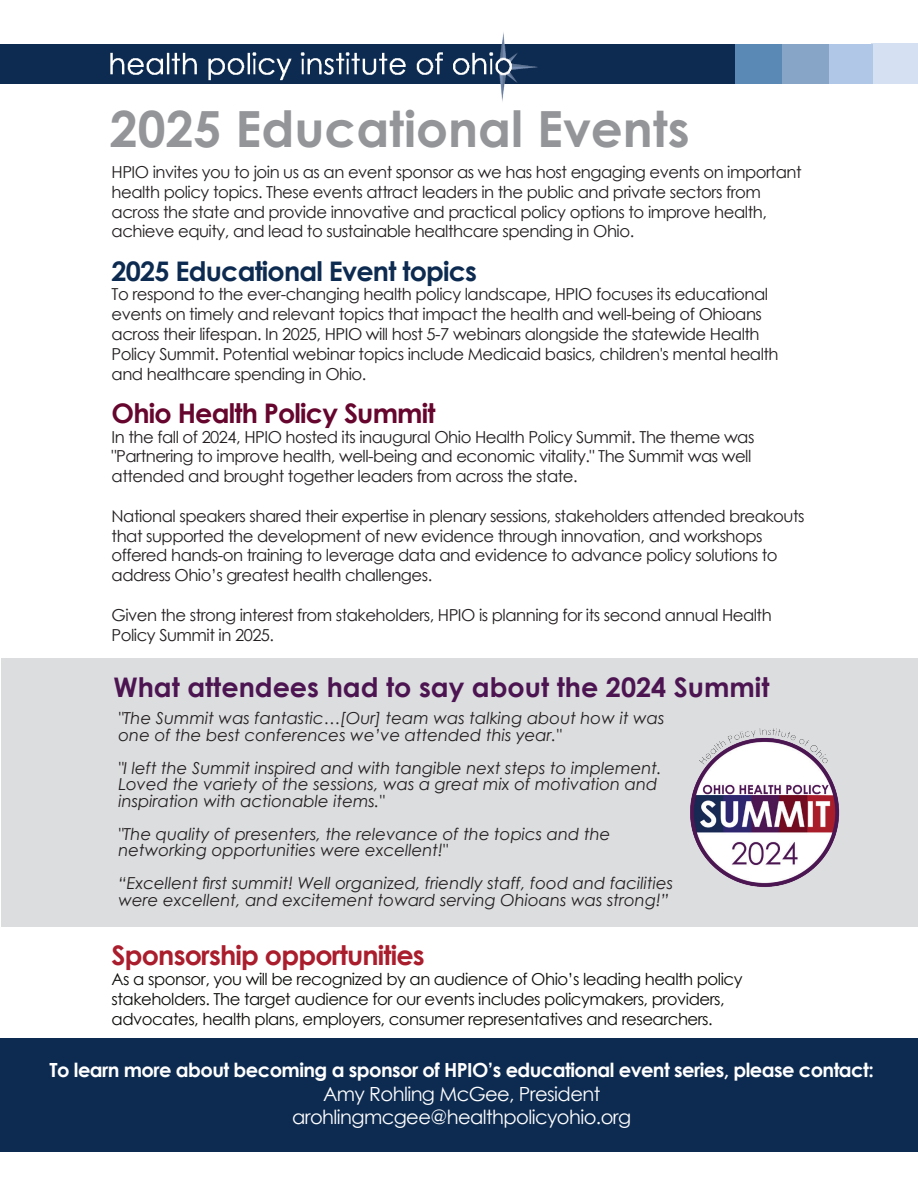
<style>
.page{position:relative;width:918px;height:1188px;background:#fff}
.page>*{position:absolute;margin:0;border:0;box-sizing:border-box;transform-origin:0 0}
.t1{font:700 49.95px "Century Gothic Pro";color:#939598}
.t2{font:700 27px "Century Gothic";color:#4c1552}
.t3{font:700 27px "Century Gothic";letter-spacing:-.03em;color:#0d2b51}
.t4{font:700 27px "Century Gothic";letter-spacing:-.03em;color:#aa1d2d}
.t5{font:700 27px "Century Gothic";letter-spacing:-.03em;color:#66052d}
.t6{font:700 19.5px "Century Gothic";letter-spacing:-.03em;color:#fff}
.t7{font:19.5px/23.4px "Century Gothic";letter-spacing:-.03em;color:#fff;text-align:center}
.t8{font:16.5px/19.8px "Century Gothic";letter-spacing:-.03em;color:#231f20}
.t9{font:italic 16.5px/16.5px "Century Gothic";color:#231f20}
.t10{font:16.5px/19.8px "Century Gothic";letter-spacing:-.03em;color:#0d0e0a}
</style>
<div class="page">
<div style="left:0;top:1039px;width:918px;height:113px;background:#0d2b51"></div>
<div style="left:0;top:44px;width:918px;height:39px;background:#0d2b51"></div>
<img style="left:106px;top:32px;width:435px;height:70px">
<div style="left:2px;top:659px;width:916px;height:268px;background:#dcdddf"></div>
<img style="left:690px;top:728px;width:150px;height:159px">
<div style="left:871px;top:43px;width:47px;height:41px;background:#d5e1f2"></div>
<div style="left:827px;top:44px;width:46px;height:39px;background:#b0c7e7"></div>
<div style="left:782px;top:44px;width:46px;height:39px;background:#87a5c7"></div>
<div style="left:736px;top:44px;width:46px;height:39px;background:#5989b4"></div>
<h1 class="t1" style="left:110px;top:97px;width:582px">2025 Educational Events</h1>
<p class="t8" style="left:112px;top:162px;width:692px">HPIO invites you to join us as an event sponsor as we has host engaging events on important health policy topics. These events attract leaders in the public and private sectors from across the state and provide innovative and practical policy options to improve health, achieve equity, and lead to sustainable healthcare spending in Ohio.</p>
<h2 class="t3" style="left:112px;top:250px;width:367px">2025 Educational Event topics</h2>
<p class="t8" style="left:112px;top:284px;width:669px">To respond to the ever-changing health policy landscape, HPIO focuses its educational events on timely and relevant topics that impact the health and well-being of Ohioans across their lifespan. In 2025, HPIO will host 5-7 webinars alongside the statewide Health Policy Summit. Potential webinar topics include Medicaid basics, children's mental health and healthcare spending in Ohio.</p>
<h2 class="t5" style="left:112px;top:392px;width:325px">Ohio Health Policy Summit</h2>
<p class="t8" style="left:112px;top:426px;width:644px">In the fall of 2024, HPIO hosted its inaugural Ohio Health Policy Summit. The theme was "Partnering to improve health, well-being and economic vitality." The Summit was well attended and brought together leaders from across the state.</p>
<p class="t8" style="left:112px;top:506px;width:695px">National speakers shared their expertise in plenary sessions, stakeholders attended breakouts that supported the development of new evidence through innovation, and workshops offered hands-on training to leverage data and evidence to advance policy solutions to address Ohio’s greatest health challenges.</p>
<p class="t8" style="left:112px;top:605px;width:662px">Given the strong interest from stakeholders, HPIO is planning for its second annual Health<br>Policy Summit in 2025.</p>
<h2 class="t2" style="left:113px;top:666px;width:658px">What attendees had to say about the 2024 Summit</h2>
<p class="t9" style="left:118px;top:710px;width:548px">"The Summit was fantastic…[Our] team was talking about how it was one of the best conferences we’ve attended this year."</p>
<p class="t9" style="left:118px;top:759px;width:545px">"I left the Summit inspired and with tangible next steps to implement.<br>Loved the variety of the sessions, was a great mix of motivation and inspiration with actionable items."</p>
<p class="t9" style="left:118px;top:825px;width:493px">"The quality of presenters, the relevance of the topics and the networking opportunities were excellent!"</p>
<p class="t9" style="left:118px;top:875px;width:556px">“Excellent first summit! Well organized, friendly staff, food and facilities were excellent, and excitement toward serving Ohioans was strong!”</p>
<h2 class="t4" style="left:112px;top:935px;width:315px">Sponsorship opportunities</h2>
<p class="t10" style="left:112px;top:969px;width:632px">As a sponsor, you will be recognized by an audience of Ohio’s leading health policy stakeholders. The target audience for our events includes policymakers, providers, advocates, health plans, employers, consumer representatives and researchers.</p>
<p class="t6" style="left:50px;top:1056px;width:826px">To learn more about becoming a sponsor of HPIO’s educational event series, please contact:</p>
<p class="t7" style="left:292px;top:1082px;width:341px">Amy Rohling McGee, President arohlingmcgee@healthpolicyohio.org</p>
</div>
